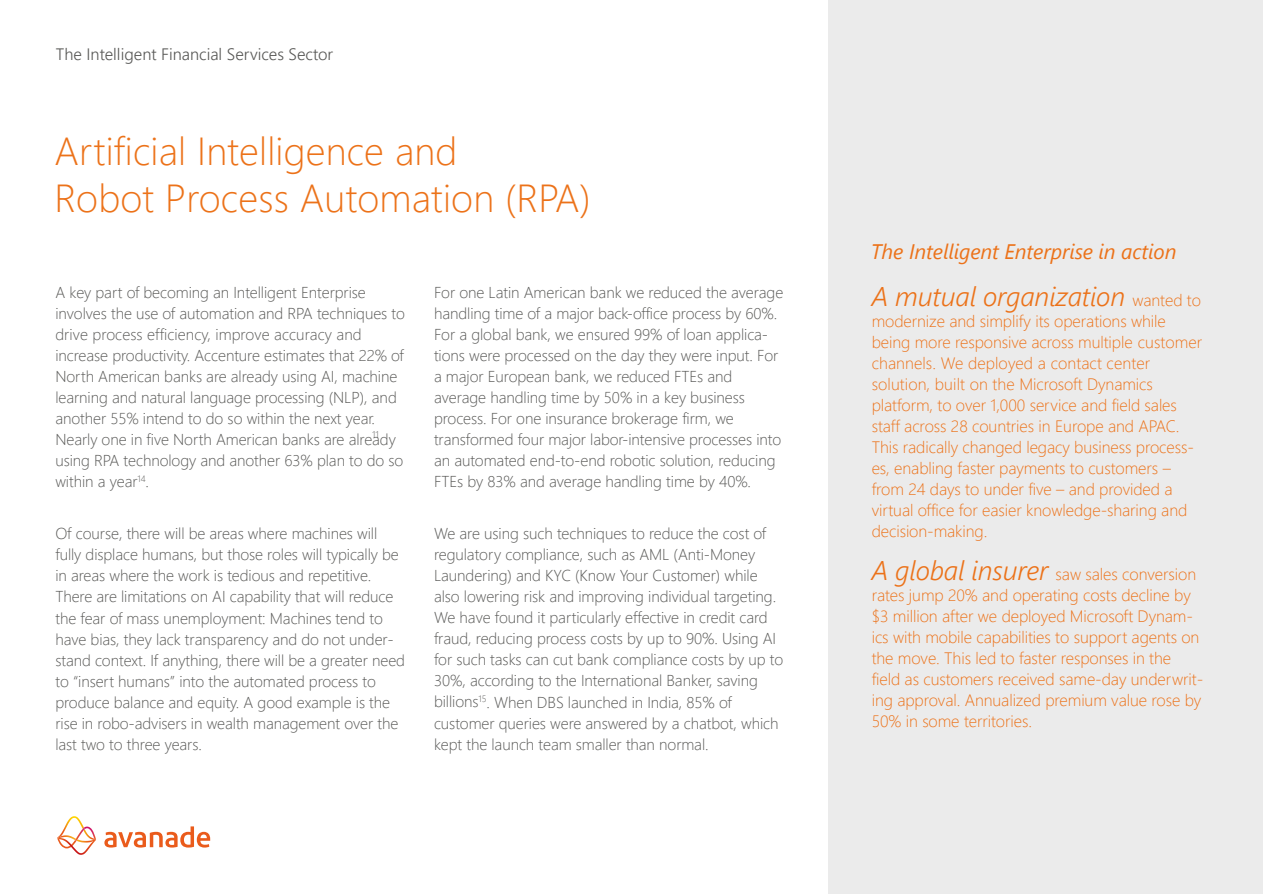
<style>
.page{position:relative;width:1263px;height:894px;background:#fff}
.page>*{position:absolute;margin:0;border:0;box-sizing:border-box;transform-origin:0 0}
.t1{font:300 39px/46.8px "Segoe UI";letter-spacing:.005em;color:#ec7219}
.t2{font:italic 300 27px "Segoe UI";letter-spacing:-.005em;color:#ec7219}
.t3{font:italic 21px "Segoe UI";letter-spacing:-.005em;color:#ec7219}
.t4{font:300 16.5px/21px "Segoe UI";letter-spacing:-.005em;color:#ec7219}
.t5{font:300 16.5px "Segoe UI";color:#585856}
.t6{font:300 15.75px/21px "Segoe UI";letter-spacing:-.005em;color:#585856}
.t7{font:300 9.6px "Segoe UI";color:#585856}
.s1{font-style:normal;font-size:16.5px}
.s2{font-style:italic;font-size:27px}
</style>
<div class="page">
<div style="left:828px;top:1px;width:435px;height:892px;background:#ebebeb"></div>
<svg style="left:104px;top:826px;width:106px;height:21px"></svg>
<svg style="left:57px;top:816px;width:39px;height:38px"></svg>
<p class="t5" style="left:56px;top:42px;width:279px">The Intelligent Financial Services Sector</p>
<h1 class="t1" style="left:54px;top:126px;width:538px">Artificial Intelligence and<br>Robot Process Automation (RPA)</h1>
<p class="t6" style="left:55px;top:281px;width:351px">A key part of becoming an Intelligent Enterprise involves the use of automation and RPA techniques to drive process efficiency, improve accuracy and increase productivity. Accenture estimates that 22% of North American banks are already using AI, machine learning and natural language processing (NLP), and another 55% intend to do so within the next year.<br>Nearly one in five North American banks are already using RPA technology and another 63% plan to do so within a year<sup>14</sup>.</p>
<p class="t6" style="left:55px;top:522px;width:351px">Of course, there will be areas where machines will fully displace humans, but those roles will typically be in areas where the work is tedious and repetitive.<br>There are limitations on AI capability that will reduce the fear of mass unemployment: Machines tend to have bias, they lack transparency and do not under&shy;stand context. If anything, there will be a greater need to “insert humans” into the automated process to produce balance and equity. A good example is the rise in robo-advisers in wealth management over the last two to three years.</p>
<p class="t7" style="left:372px;top:427px;width:8px">11</p>
<p class="t6" style="left:434px;top:281px;width:351px">For one Latin American bank we reduced the average handling time of a major back-office process by 60%.<br>For a global bank, we ensured 99% of loan applica&shy;tions were processed on the day they were input. For a major European bank, we reduced FTEs and average handling time by 50% in a key business process. For one insurance brokerage firm, we transformed four major labor-intensive processes into an automated end-to-end robotic solution, reducing FTEs by 83% and average handling time by 40%.</p>
<p class="t6" style="left:434px;top:522px;width:351px">We are using such techniques to reduce the cost of regulatory compliance, such as AML (Anti-Money Laundering) and KYC (Know Your Customer) while also lowering risk and improving individual targeting.<br>We have found it particularly effective in credit card fraud, reducing process costs by up to 90%. Using AI for such tasks can cut bank compliance costs by up to 30%, according to the International Banker, saving billions<sup>15</sup>. When DBS launched in India, 85% of customer queries were answered by a chatbot, which kept the launch team smaller than normal.</p>
<h3 class="t3" style="left:870px;top:237px;width:307px">The Intelligent Enterprise in action</h3>
<h2 class="t2" style="left:871px;top:278px;width:331px">A mutual organization <span class="s1">wanted to</span></h2>
<p class="t4" style="left:871px;top:310px;width:332px">modernize and simplify its operations while being more responsive across multiple customer channels. We deployed a contact center solution, built on the Microsoft Dynamics platform, to over 1,000 service and field sales staff across 28 countries in Europe and APAC.<br>This radically changed legacy business process&shy;es, enabling faster payments to customers – from 24 days to under five – and provided a virtual office for easier knowledge-sharing and decision-making.</p>
<p class="t4" style="left:871px;top:562px;width:333px"><span class="s2">A global insurer</span> saw sales conversion rates jump 20% and operating costs decline by $3 million after we deployed Microsoft Dynam&shy;ics with mobile capabilities to support agents on the move. This led to faster responses in the field as customers received same-day underwrit&shy;ing approval. Annualized premium value rose by 50% in some territories.</p>
</div>
